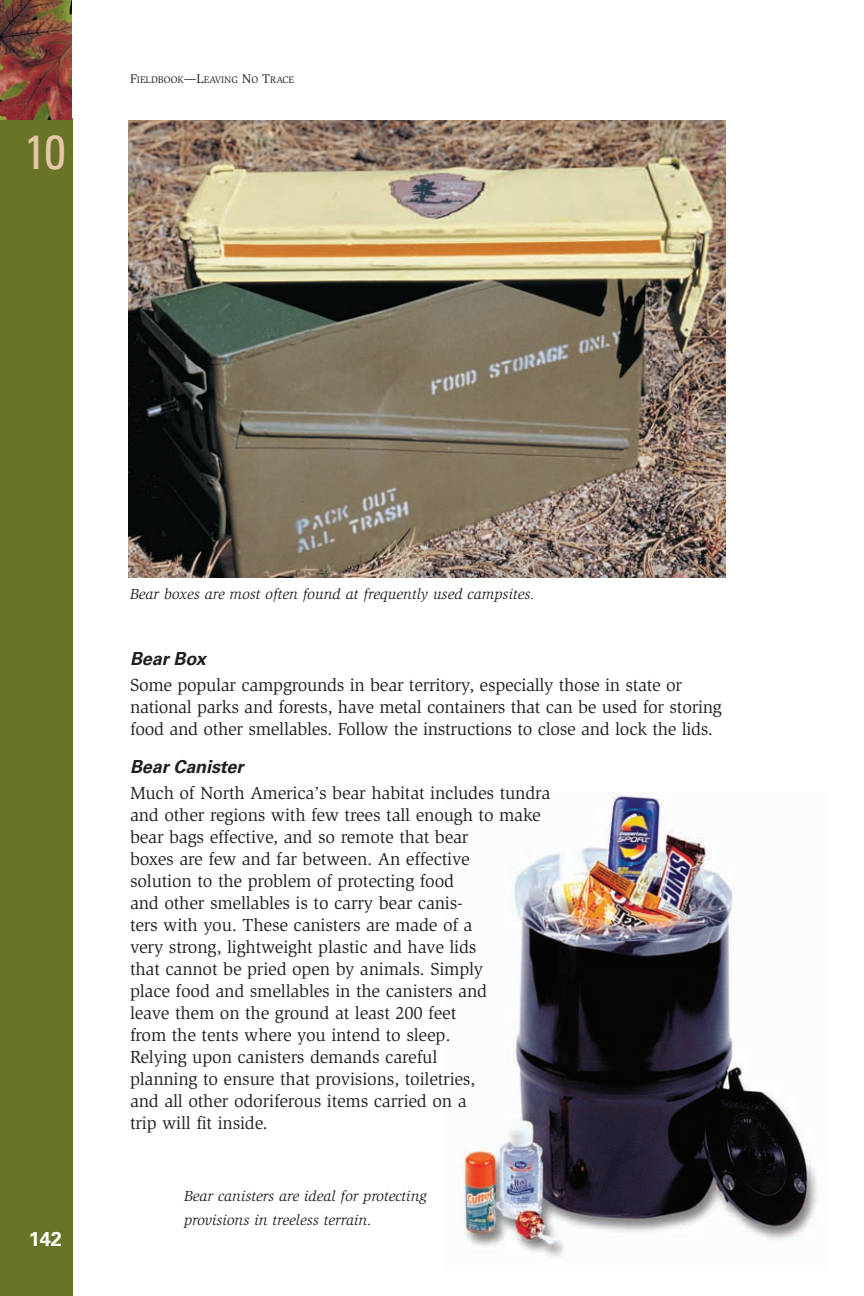
<style>
.page{position:relative;width:864px;height:1296px;background:#fff}
.page>*{position:absolute;margin:0;border:0;box-sizing:border-box;transform-origin:0 0}
.t1{font:condensed 48px "Univers";color:#e4c8a7}
.t2{font:700 20px "Univers";color:#fff}
.t3{font:18px/22px "Slimbach";letter-spacing:-.01em;color:#231f20}
.t4{font:italic 700 18px "Univers";letter-spacing:-.005em;color:#231f20}
.t5{font:italic 15px/24px "Slimbach";color:#231f20}
.t6{font:9.8px "Slimbach";color:#231f20}
.s1{font-size:13px}
</style>
<div class="page">
<img style="left:0;top:0;width:817px;height:1296px">
<h1 class="t1" style="left:24px;top:134px;width:43px">10</h1>
<p class="t6" style="left:130px;top:76px;width:166px"><span class="s1">F</span>IELDBOOK<span class="s1">—L</span>EAVING <span class="s1">N</span>O <span class="s1">T</span>RACE</p>
<p class="t2" style="left:29px;top:1232px;width:35px">142</p>
<p class="t5" style="left:130px;top:583px;width:406px">Bear boxes are most often found at frequently used campsites.</p>
<p class="t4" style="left:130px;top:652px;width:77px">Bear Box</p>
<p class="t3" style="left:130px;top:675px;width:593px">Some popular campgrounds in bear territory, especially those in state or national parks and forests, have metal containers that can be used for storing food and other smellables. Follow the instructions to close and lock the lids.</p>
<p class="t4" style="left:130px;top:760px;width:115px">Bear Canister</p>
<p class="t3" style="left:130px;top:783px;width:422px">Much of North America’s bear habitat includes tundra and other regions with few trees tall enough to make bear bags effective, and so remote that bear<br>boxes are few and far between. An effective<br>solution to the problem of protecting food<br>and other smellables is to carry bear canis-<br>ters with you. These canisters are made of a<br>very strong, lightweight plastic and have lids<br>that cannot be pried open by animals. Simply<br>place food and smellables in the canisters and<br>leave them on the ground at least 200 feet<br>from the tents where you intend to sleep.<br>Relying upon canisters demands careful<br>planning to ensure that provisions, toiletries,<br>and all other odoriferous items carried on a<br>trip will fit inside.</p>
<p class="t5" style="left:184px;top:1185px;width:244px">Bear canisters are ideal for protecting provisions in treeless terrain.</p>
</div>
